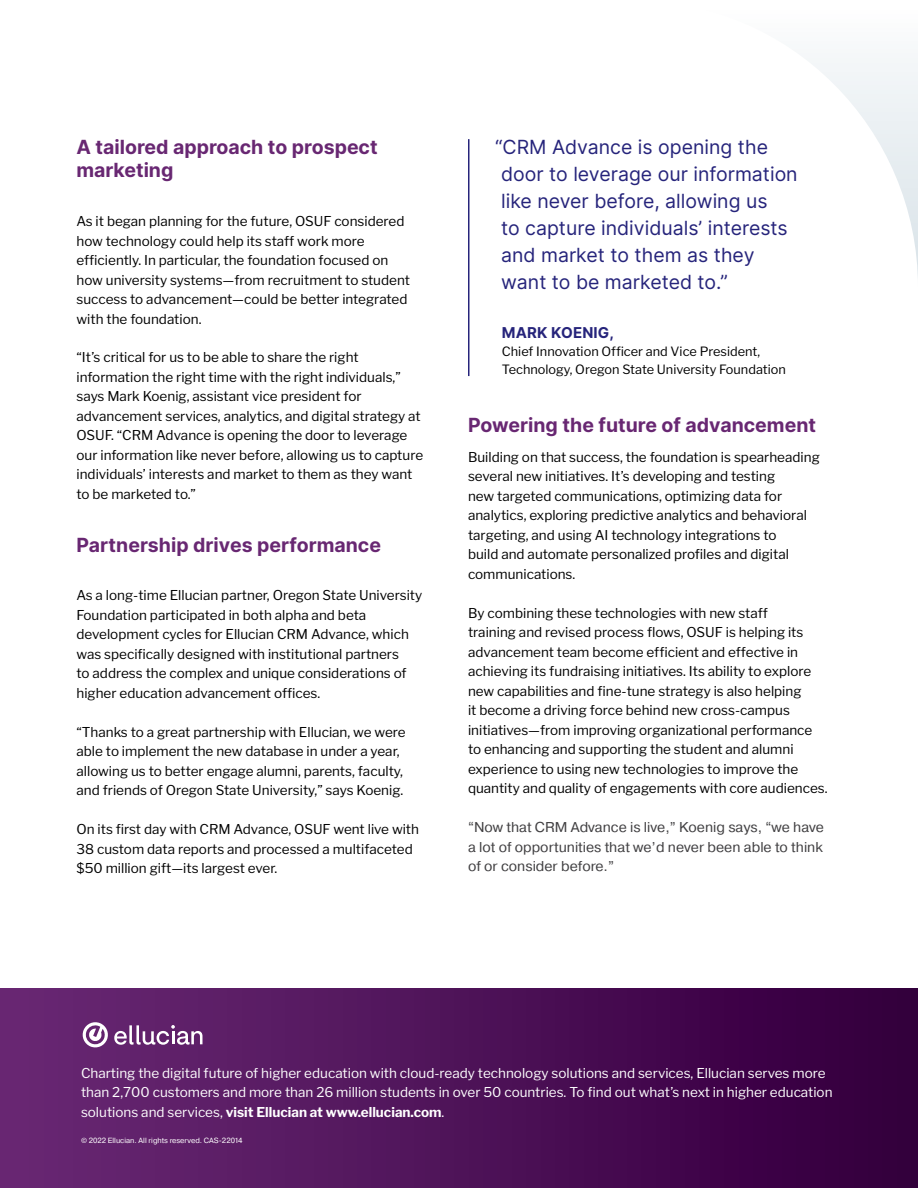
<style>
.page{position:relative;width:918px;height:1188px;background:#fff}
.page>*{position:absolute;margin:0;border:0;box-sizing:border-box;transform-origin:0 0}
.t1{font:19.5px/27px "Inter";color:#26247b}
.t2{font:700 19.5px/23.4px "Inter";color:#682772}
.t3{font:700 15px "Inter";letter-spacing:.01em;color:#26247b}
.t4{font:14.25px/19.5px "Pragmatica";color:#414042;text-align:justify}
.t5{font:13.5px/19.5px "Libre Franklin";color:#000}
.t6{font:13.5px/19.5px "Libre Franklin";color:#fff}
.t7{font:12.75px/18px "Libre Franklin";color:#000}
.t8{font:7.5px "Pragmatica";color:#fff}
.s1{font-weight:700}
</style>
<div class="page">
<div style="left:1px;top:989px;width:916px;height:198px;background:linear-gradient(to right,#692974,#33003c)"></div>
<svg style="left:805px;top:58px;width:113px;height:218px"></svg>
<hr style="left:468px;top:139px;width:2px;height:237px;background:#26247b">
<svg style="left:81px;top:1021px;width:121px;height:28px"></svg>
<h1 class="t2" style="left:76px;top:135px;width:303px">A tailored approach to prospect marketing</h1>
<p class="t5" style="left:76px;top:210px;width:335px">As it began planning for the future, OSUF considered how technology could help its staff work more efficiently. In particular, the foundation focused on how university systems—from recruitment to student success to advancement—could be better integrated with the foundation.</p>
<p class="t5" style="left:76px;top:347px;width:348px">“It’s critical for us to be able to share the right information the right time with the right individuals,” says Mark Koenig, assistant vice president for advancement services, analytics, and digital strategy at OSUF. “CRM Advance is opening the door to leverage our information like never before, allowing us to capture individuals’ interests and market to them as they want to be marketed to.”</p>
<h1 class="t2" style="left:76px;top:532px;width:306px">Partnership drives performance</h1>
<p class="t5" style="left:76px;top:585px;width:347px">As a long-time Ellucian partner, Oregon State University Foundation participated in both alpha and beta development cycles for Ellucian CRM Advance, which was specifically designed with institutional partners<br>to address the complex and unique considerations of higher education advancement offices.</p>
<p class="t5" style="left:76px;top:721px;width:331px">“Thanks to a great partnership with Ellucian, we were able to implement the new database in under a year, allowing us to better engage alumni, parents, faculty, and friends of Oregon State University,” says Koenig.</p>
<p class="t5" style="left:76px;top:818px;width:344px">On its first day with CRM Advance, OSUF went live with<br>38 custom data reports and processed a multifaceted $50 million gift—its largest ever.</p>
<h1 class="t1" style="left:501px;top:133px;width:298px;text-indent:-6px">“CRM Advance is opening the door to leverage our information like never before, allowing us<br>to capture individuals’ interests and market to them as they want to be marketed to.”</h1>
<p class="t3" style="left:502px;top:322px;width:114px">MARK KOENIG,</p>
<p class="t7" style="left:502px;top:342px;width:286px">Chief Innovation Officer and Vice President,<br>Technology, Oregon State University Foundation</p>
<h1 class="t2" style="left:468px;top:413px;width:350px">Powering the future of advancement</h1>
<p class="t5" style="left:468px;top:446px;width:353px">Building on that success, the foundation is spearheading several new initiatives. It’s developing and testing<br>new targeted communications, optimizing data for analytics, exploring predictive analytics and behavioral targeting, and using AI technology integrations to<br>build and automate personalized profiles and digital communications.</p>
<p class="t5" style="left:468px;top:602px;width:361px">By combining these technologies with new staff<br>training and revised process flows, OSUF is helping its advancement team become efficient and effective in achieving its fundraising initiatives. Its ability to explore new capabilities and fine-tune strategy is also helping<br>it become a driving force behind new cross-campus initiatives—from improving organizational performance to enhancing and supporting the student and alumni experience to using new technologies to improve the quantity and quality of engagements with core audiences.</p>
<p class="t4" style="left:468px;top:818px;width:358px">“Now that CRM Advance is live,” Koenig says, “we have a lot of opportunities that we’d never been able to think of or consider before.”</p>
<p class="t6" style="left:81px;top:1062px;width:753px">Charting the digital future of higher education with cloud-ready technology solutions and services, Ellucian serves more than 2,700 customers and more than 26 million students in over 50 countries. To find out what’s next in higher education solutions and services, <span class="s1">visit Ellucian at www.ellucian.com</span>.</p>
<p class="t8" style="left:81px;top:1136px;width:163px">© 2022 Ellucian. All rights reserved. CAS-22014</p>
</div>
